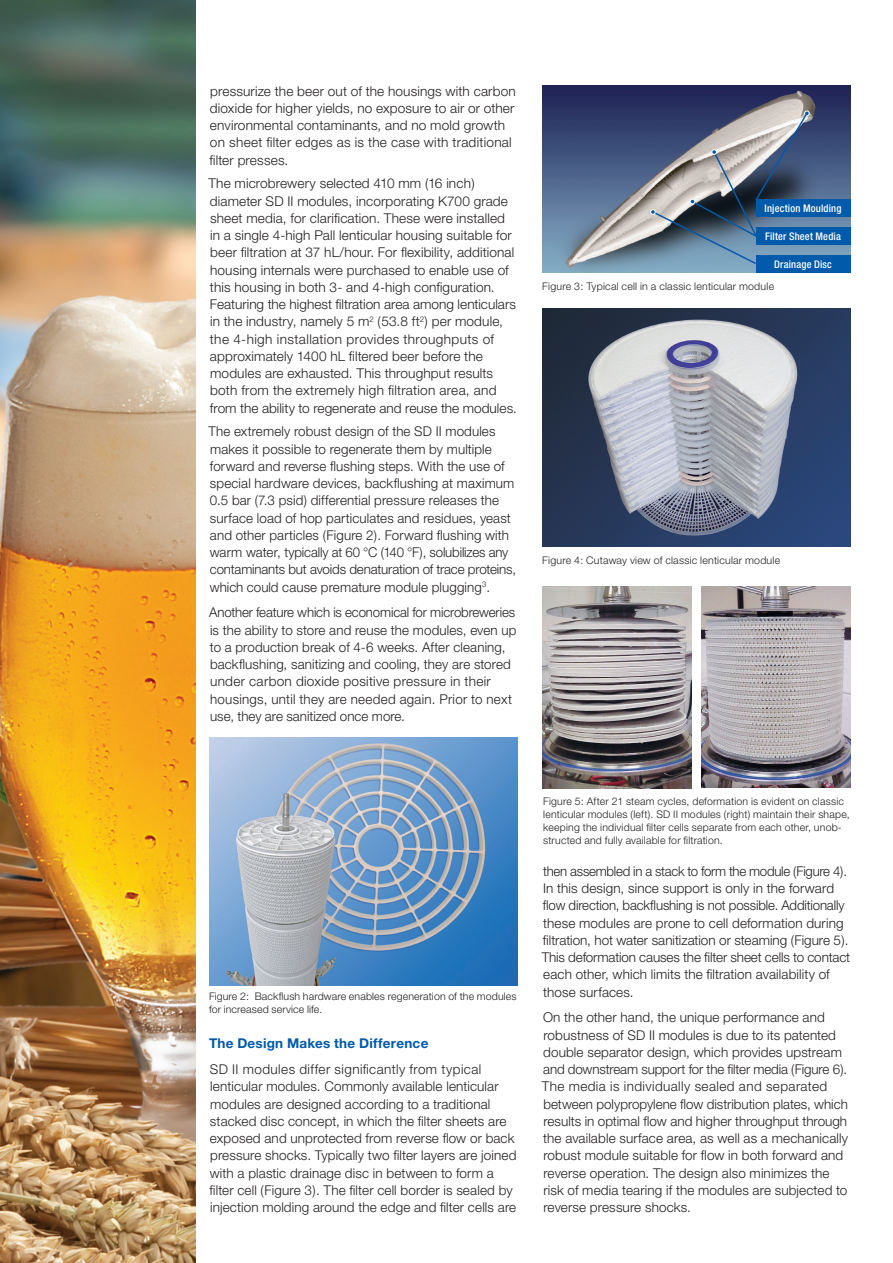
<style>
.page{position:relative;width:893px;height:1263px;background:#fff}
.page>*{position:absolute;margin:0;border:0;box-sizing:border-box;transform-origin:0 0}
.t1{font:300 13.5px/17.2px "Helvetica Neue";letter-spacing:.01em;color:#231f20}
.t2{font:700 13.5px "Helvetica Neue";letter-spacing:.02em;color:#015aaa}
.t3{font:300 10.5px/12.8px "Helvetica Neue";letter-spacing:.02em;color:#231f20}
.t4{font:500 condensed 10.5px "Helvetica Neue";letter-spacing:.015em;color:#fff}
</style>
<div class="page">
<img style="left:542px;top:587px;width:149px;height:201px">
<img style="left:701px;top:587px;width:149px;height:200px">
<img style="left:209px;top:738px;width:308px;height:247px">
<img style="left:543px;top:309px;width:307px;height:238px">
<img style="left:542px;top:85px;width:308px;height:188px">
<div style="left:755px;top:255px;width:95px;height:18px;background:#015aaa"></div>
<div style="left:755px;top:227px;width:95px;height:18px;background:#015aaa"></div>
<div style="left:755px;top:199px;width:95px;height:18px;background:#015aaa"></div>
<svg style="left:650px;top:111px;width:159px;height:154px;background:#697c92"></svg>
<img style="left:0;top:0;width:196px;height:1263px">
<p class="t1" style="left:210px;top:82px;width:308px">pressurize the beer out of the housings with carbon dioxide for higher yields, no exposure to air or other environmental contaminants, and no mold growth on sheet filter edges as is the case with traditional filter presses.</p>
<p class="t1" style="left:208px;top:175px;width:310px">The microbrewery selected 410 mm (16 inch) diameter SD II modules, incorporating K700 grade sheet media, for clarification. These were installed in a single 4-high Pall lenticular housing suitable for beer filtration at 37 hL/hour. For flexibility, additional housing internals were purchased to enable use of this housing in both 3- and 4-high configuration.<br>Featuring the highest filtration area among lenticulars in the industry, namely 5 m<sup>2</sup> (53.8 ft<sup>2</sup>) per module, the 4-high installation provides throughputs of approximately 1400 hL filtered beer before the modules are exhausted. This throughput results both from the extremely high filtration area, and from the ability to regenerate and reuse the modules.</p>
<p class="t1" style="left:208px;top:422px;width:309px">The extremely robust design of the SD II modules makes it possible to regenerate them by multiple forward and reverse flushing steps. With the use of special hardware devices, backflushing at maximum 0.5 bar (7.3 psid) differential pressure releases the surface load of hop particulates and residues, yeast and other particles (Figure 2). Forward flushing with warm water, typically at 60 °C (140 °F), solubilizes any contaminants but avoids denaturation of trace proteins, which could cause premature module plugging<sup>3</sup>.</p>
<p class="t1" style="left:209px;top:603px;width:309px">Another feature which is economical for microbreweries is the ability to store and reuse the modules, even up to a production break of 4-6 weeks. After cleaning, backflushing, sanitizing and cooling, they are stored under carbon dioxide positive pressure in their housings, until they are needed again. Prior to next use, they are sanitized once more.</p>
<p class="t4" style="left:765px;top:202px;width:78px">Injection Moulding</p>
<p class="t4" style="left:765px;top:230px;width:77px">Filter Sheet Media</p>
<p class="t4" style="left:774px;top:258px;width:59px">Drainage Disc</p>
<p class="t3" style="left:542px;top:279px;width:233px">Figure 3: Typical cell in a classic lenticular module</p>
<p class="t3" style="left:542px;top:554px;width:239px">Figure 4: Cutaway view of classic lenticular module</p>
<p class="t3" style="left:209px;top:990px;width:309px">Figure 2: Backflush hardware enables regeneration of the modules for increased service life.</p>
<p class="t2" style="left:209px;top:1035px;width:221px">The Design Makes the Difference</p>
<p class="t1" style="left:210px;top:1060px;width:308px">SD II modules differ significantly from typical lenticular modules. Commonly available lenticular modules are designed according to a traditional stacked disc concept, in which the filter sheets are exposed and unprotected from reverse flow or back pressure shocks. Typically two filter layers are joined with a plastic drainage disc in between to form a filter cell (Figure 3). The filter cell border is sealed by injection molding around the edge and filter cells are</p>
<p class="t3" style="left:543px;top:795px;width:308px">Figure 5: After 21 steam cycles, deformation is evident on classic lenticular modules (left). SD II modules (right) maintain their shape, keeping the individual filter cells separate from each other, unob&shy;structed and fully available for filtration.</p>
<p class="t1" style="left:542px;top:862px;width:310px">then assembled in a stack to form the module (Figure 4).<br>In this design, since support is only in the forward flow direction, backflushing is not possible. Additionally these modules are prone to cell deformation during filtration, hot water sanitization or steaming (Figure 5).<br>This deformation causes the filter sheet cells to contact each other, which limits the filtration availability of those surfaces.</p>
<p class="t1" style="left:542px;top:1009px;width:308px">On the other hand, the unique performance and robustness of SD II modules is due to its patented double separator design, which provides upstream and downstream support for the filter media (Figure 6).<br>The media is individually sealed and separated between polypropylene flow distribution plates, which results in optimal flow and higher throughput through the available surface area, as well as a mechanically robust module suitable for flow in both forward and reverse operation. The design also minimizes the risk of media tearing if the modules are subjected to reverse pressure shocks.</p>
</div>
